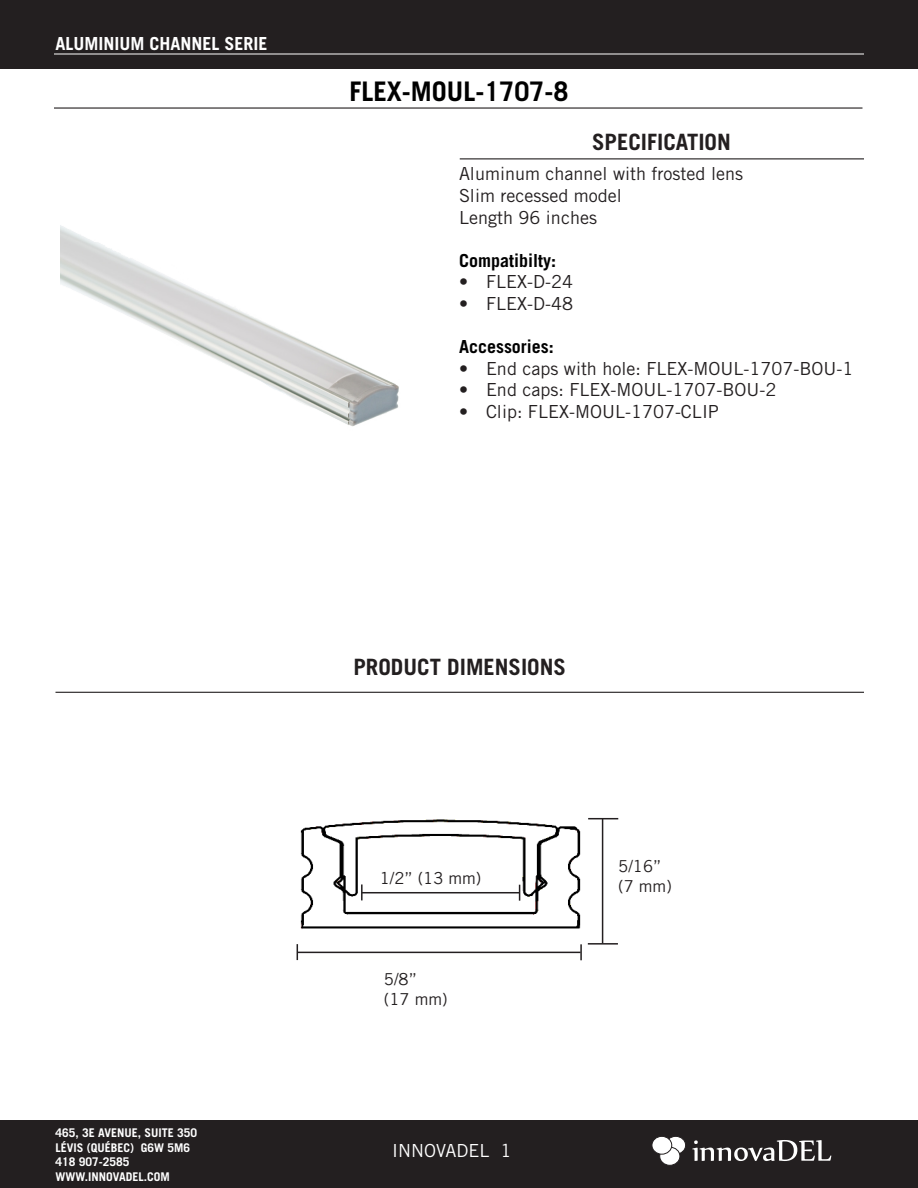
<style>
.page{position:relative;width:918px;height:1188px;background:#fff}
.page>*{position:absolute;margin:0;border:0;box-sizing:border-box;transform-origin:0 0}
.Code_produit{font:700 27px "Trade Gothic LT Std";color:#000}
.Titre_de_section{font:700 22.5px "Trade Gothic LT Std";color:#231f20}
.texte_caractéristiqu{font:18px "Trade Gothic LT Std";color:#231f20}
.texte_caractéristiqu-2{font:700 18px "Trade Gothic LT Std";color:#000}
.série_X{font:700 18px "Trade Gothic LT Std";color:#fff}
.t1{font:18px "Trade Gothic LT Std";color:#fff}
.Dimension_info{font:16.5px "Trade Gothic LT";color:#231f20}
.t2{font:700 12px "Trade Gothic LT Std";color:#fff}
</style>
<div class="page">
<img style="left:61px;top:226px;width:338px;height:201px">
<div style="left:0;top:0;width:918px;height:69px;background:#231f20"></div>
<hr style="left:54px;top:54px;width:810px;height:1px;background:#fff">
<div style="left:0;top:1120px;width:918px;height:68px;background:#231f20"></div>
<hr style="left:54px;top:107px;width:808px;height:2px;background:#231f20">
<hr style="left:56px;top:692px;width:808px;height:1px;background:#231f20">
<hr style="left:460px;top:158px;width:404px;height:1px;background:#231f20">
<img style="left:300px;top:819px;width:281px;height:110px">
<hr style="left:298px;top:952px;width:283px;height:1px;background:#231f20">
<svg style="left:297px;top:944px;width:1px;height:16px"></svg>
<svg style="left:580px;top:944px;width:2px;height:16px"></svg>
<hr style="left:602px;top:819px;width:1px;height:124px;background:#231f20">
<hr style="left:588px;top:943px;width:30px;height:2px;background:#231f20">
<hr style="left:588px;top:818px;width:30px;height:1px;background:#231f20">
<hr style="left:362px;top:892px;width:157px;height:1px;background:#231f20">
<svg style="left:361px;top:884px;width:2px;height:16px"></svg>
<svg style="left:519px;top:885px;width:1px;height:16px"></svg>
<svg style="left:666px;top:1136px;width:20px;height:18px"></svg>
<div style="left:666px;top:1136px;width:20px;height:18px;border:1px solid #231f20;border-radius:50%"></div>
<svg style="left:692px;top:1140px;width:139px;height:21px"></svg>
<div style="left:660px;top:1147px;width:20px;height:18px;background:#fff;border-radius:50%"></div>
<div style="left:660px;top:1147px;width:20px;height:18px;border:1px solid #231f20;border-radius:50%"></div>
<div style="left:652px;top:1136px;width:20px;height:18px;background:#fff;border-radius:50%"></div>
<div style="left:652px;top:1136px;width:20px;height:18px;border:1px solid #231f20;border-radius:50%"></div>
<p class="série_X" style="left:56px;top:33px;width:214px">ALUMINIUM CHANNEL SERIE</p>
<p class="Code_produit" style="left:349px;top:75px;width:221px">FLEX-MOUL-1707-8</p>
<p class="Titre_de_section" style="left:592px;top:128px;width:140px">SPECIFICATION</p>
<p class="texte_caractéristiqu" style="left:459px;top:163px;width:286px">Aluminum channel with frosted lens</p>
<p class="texte_caractéristiqu" style="left:459px;top:185px;width:164px">Slim recessed model</p>
<p class="texte_caractéristiqu" style="left:459px;top:206px;width:140px">Length 96 inches</p>
<p class="texte_caractéristiqu-2" style="left:459px;top:249px;width:99px">Compatibilty:</p>
<p class="texte_caractéristiqu" style="left:459px;top:271px;width:116px">• FLEX-D-24</p>
<p class="texte_caractéristiqu" style="left:459px;top:293px;width:116px">• FLEX-D-48</p>
<p class="texte_caractéristiqu-2" style="left:459px;top:336px;width:96px">Accessories:</p>
<p class="texte_caractéristiqu" style="left:459px;top:358px;width:396px">• End caps with hole: FLEX-MOUL-1707-BOU-1</p>
<p class="texte_caractéristiqu" style="left:459px;top:379px;width:319px">• End caps: FLEX-MOUL-1707-BOU-2</p>
<p class="texte_caractéristiqu" style="left:459px;top:401px;width:261px">• Clip: FLEX-MOUL-1707-CLIP</p>
<p class="t2" style="left:56px;top:1126px;width:143px">465, 3E AVENUE, SUITE 350</p>
<p class="t2" style="left:56px;top:1140px;width:136px">LÉVIS (QUÉBEC) G6W 5M6</p>
<p class="t2" style="left:56px;top:1155px;width:76px">418 907-2585</p>
<p class="t2" style="left:56px;top:1169px;width:116px">WWW.INNOVADEL.COM</p>
<p class="Titre_de_section" style="left:353px;top:653px;width:214px">PRODUCT DIMENSIONS</p>
<p class="Dimension_info" style="left:380px;top:868px;width:103px">1/2” (13 mm)</p>
<p class="Dimension_info" style="left:384px;top:969px;width:34px">5/8”</p>
<p class="Dimension_info" style="left:384px;top:989px;width:65px">(17 mm)</p>
<p class="t1" style="left:392px;top:1139px;width:121px">INNOVADEL 1</p>
<p class="Dimension_info" style="left:618px;top:856px;width:45px">5/16”</p>
<p class="Dimension_info" style="left:618px;top:876px;width:55px">(7 mm)</p>
</div>
